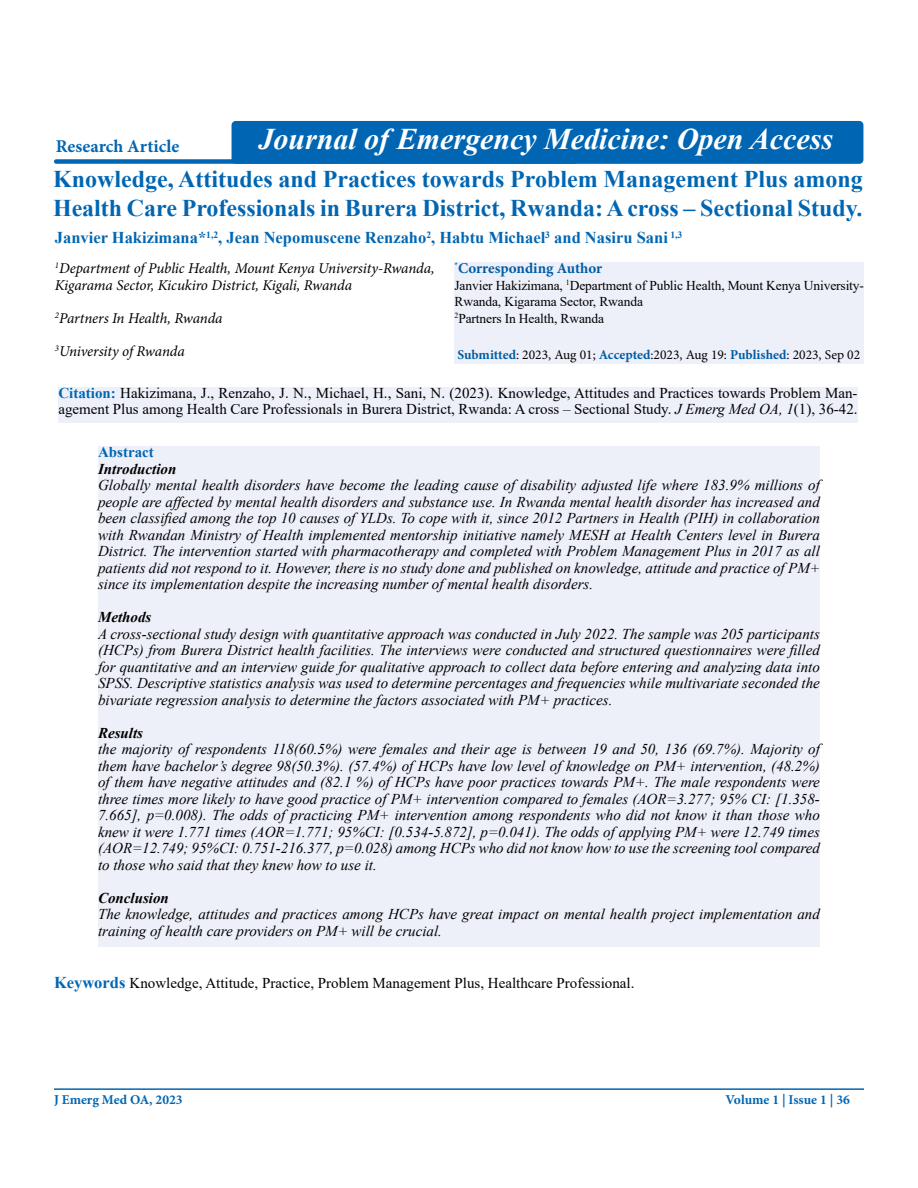
<style>
.page{position:relative;width:918px;height:1188px;background:#fff}
.page>*{position:absolute;margin:0;border:0;box-sizing:border-box;transform-origin:0 0}
.t1{font:italic 700 30px "Times New Roman";color:#fff}
.t2{font:700 24px/28.8px "Times New Roman";color:#0066b3}
.t3{font:700 18px "Minion Pro";color:#0066b3}
.t4{font:700 16.5px "Times New Roman";color:#0066b3}
.t5{font:italic 15px/16.5px "Times New Roman";color:#000;text-align:justify}
.t6{font:15px/16.5px "Times New Roman";color:#000}
.t7{font:italic 15px/16.5px "Minion Pro";letter-spacing:-.01em;color:#000}
.t8{font:italic 700 15px "Times New Roman";color:#000}
.t9{font:700 15px "Minion Pro";color:#005da4}
.t10{font:700 15px "Times New Roman";color:#0066b3}
.t11{font:13.5px/16.5px "Times New Roman";letter-spacing:-.01em;color:#000}
.t12{font:13.5px "Minion Pro";color:#000}
.t13{font:700 13.5px "Minion Pro";color:#0066b3}
.s1{font-weight:700;color:#005da4}
.s2{font-weight:700;color:#0066b3}
.s3{font-style:italic}
.s4{font-weight:700;font-size:16.5px;color:#0066b3}
</style>
<div class="page">
<div style="left:58px;top:387px;width:800px;height:36px;background:#eef0f9"></div>
<div style="left:54px;top:159px;width:523px;height:5px;background:#0066b3;border-radius:2px"></div>
<hr style="left:54px;top:1088px;width:810px;height:2px;background:#0066b3">
<div style="left:455px;top:262px;width:409px;height:102px;background:#eef0f9"></div>
<div style="left:98px;top:446px;width:722px;height:501px;background:#eef0f9"></div>
<div style="left:232px;top:121px;width:631px;height:43px;background:#0066b3;border-radius:4px"></div>
<p class="t3" style="left:56px;top:133px;width:125px">Research Article</p>
<h1 class="t1" style="left:258px;top:118px;width:576px">Journal of Emergency Medicine: Open Access</h1>
<h2 class="t2" style="left:53px;top:164px;width:811px">Knowledge, Attitudes and Practices towards Problem Management Plus among<br>Health Care Professionals in Burera District, Rwanda: A cross – Sectional Study.</h2>
<p class="t4" style="left:55px;top:226px;width:629px">Janvier Hakizimana*<sup>1,2</sup>, Jean Nepomuscene Renzaho<sup>2</sup>, Habtu Michael<sup>3</sup> and Nasiru Sani <sup>1,3</sup></p>
<p class="t7" style="left:55px;top:260px;width:381px"><sup>1</sup>Department of Public Health, Mount Kenya University-Rwanda,<br>Kigarama Sector, Kicukiro District, Kigali, Rwanda</p>
<p class="t7" style="left:55px;top:310px;width:169px"><sup>2</sup>Partners In Health, Rwanda</p>
<p class="t7" style="left:55px;top:343px;width:131px"><sup>3</sup>University of Rwanda</p>
<p class="t9" style="left:455px;top:258px;width:149px"><sup>*</sup>Corresponding Author</p>
<p class="t11" style="left:455px;top:277px;width:411px">Janvier Hakizimana, <sup>1</sup>Department of Public Health, Mount Kenya University-<br>Rwanda, Kigarama Sector, Rwanda<br><sup>2</sup>Partners In Health, Rwanda</p>
<p class="t12" style="left:457px;top:345px;width:404px"><span class="s1">Submitted</span>: 2023, Aug 01; <span class="s1">Accepted</span>:2023, Aug 19: <span class="s1">Published</span>: 2023, Sep 02</p>
<p class="t6" style="left:58px;top:384px;width:801px"><span class="s2">Citation:</span> Hakizimana, J., Renzaho, J. N., Michael, H., Sani, N. (2023). Knowledge, Attitudes and Practices towards Problem Man&shy;agement Plus among Health Care Professionals in Burera District, Rwanda: A cross – Sectional Study. <span class="s3">J Emerg Med OA, 1</span>(1), 36-42.</p>
<p class="t10" style="left:98px;top:441px;width:57px">Abstract</p>
<p class="t8" style="left:98px;top:458px;width:80px">Introduction</p>
<p class="t5" style="left:98px;top:477px;width:723px">Globally mental health disorders have become the leading cause of disability adjusted life where 183.9% millions of people are affected by mental health disorders and substance use. In Rwanda mental health disorder has increased and been classified among the top 10 causes of YLDs. To cope with it, since 2012 Partners in Health (PIH) in collaboration with Rwandan Ministry of Health implemented mentorship initiative namely MESH at Health Centers level in Burera District. The intervention started with pharmacotherapy and completed with Problem Management Plus in 2017 as all patients did not respond to it. However, there is no study done and published on knowledge, attitude and practice of PM+ since its implementation despite the increasing number of mental health disorders.</p>
<p class="t8" style="left:98px;top:607px;width:55px">Methods</p>
<p class="t5" style="left:98px;top:625px;width:723px">A cross-sectional study design with quantitative approach was conducted in July 2022. The sample was 205 participants (HCPs) from Burera District health facilities. The interviews were conducted and structured questionnaires were filled for quantitative and an interview guide for qualitative approach to collect data before entering and analyzing data into SPSS. Descriptive statistics analysis was used to determine percentages and frequencies while multivariate seconded the bivariate regression analysis to determine the factors associated with PM+ practices.</p>
<p class="t8" style="left:98px;top:722px;width:47px">Results</p>
<p class="t5" style="left:98px;top:741px;width:723px">the majority of respondents 118(60.5%) were females and their age is between 19 and 50, 136 (69.7%). Majority of them have bachelor’s degree 98(50.3%). (57.4%) of HCPs have low level of knowledge on PM+ intervention, (48.2%) of them have negative attitudes and (82.1 %) of HCPs have poor practices towards PM+. The male respondents were three times more likely to have good practice of PM+ intervention compared to females (AOR=3.277; 95% CI: [1.358- 7.665], p=0.008). The odds of practicing PM+ intervention among respondents who did not know it than those who knew it were 1.771 times (AOR=1.771; 95%CI: [0.534-5.872], p=0.041). The odds of applying PM+ were 12.749 times (AOR=12.749; 95%CI: 0.751-216.377, p=0.028) among HCPs who did not know how to use the screening tool compared to those who said that they knew how to use it.</p>
<p class="t8" style="left:98px;top:887px;width:72px">Conclusion</p>
<p class="t5" style="left:98px;top:906px;width:723px">The knowledge, attitudes and practices among HCPs have great impact on mental health project implementation and training of health care providers on PM+ will be crucial.</p>
<p class="t6" style="left:54px;top:974px;width:582px"><span class="s4">Keywords</span> Knowledge, Attitude, Practice, Problem Management Plus, Healthcare Professional.</p>
<p class="t13" style="left:54px;top:1090px;width:130px">J Emerg Med OA, 2023</p>
<p class="t13" style="left:726px;top:1090px;width:126px">Volume 1 | Issue 1 | 36</p>
</div>
